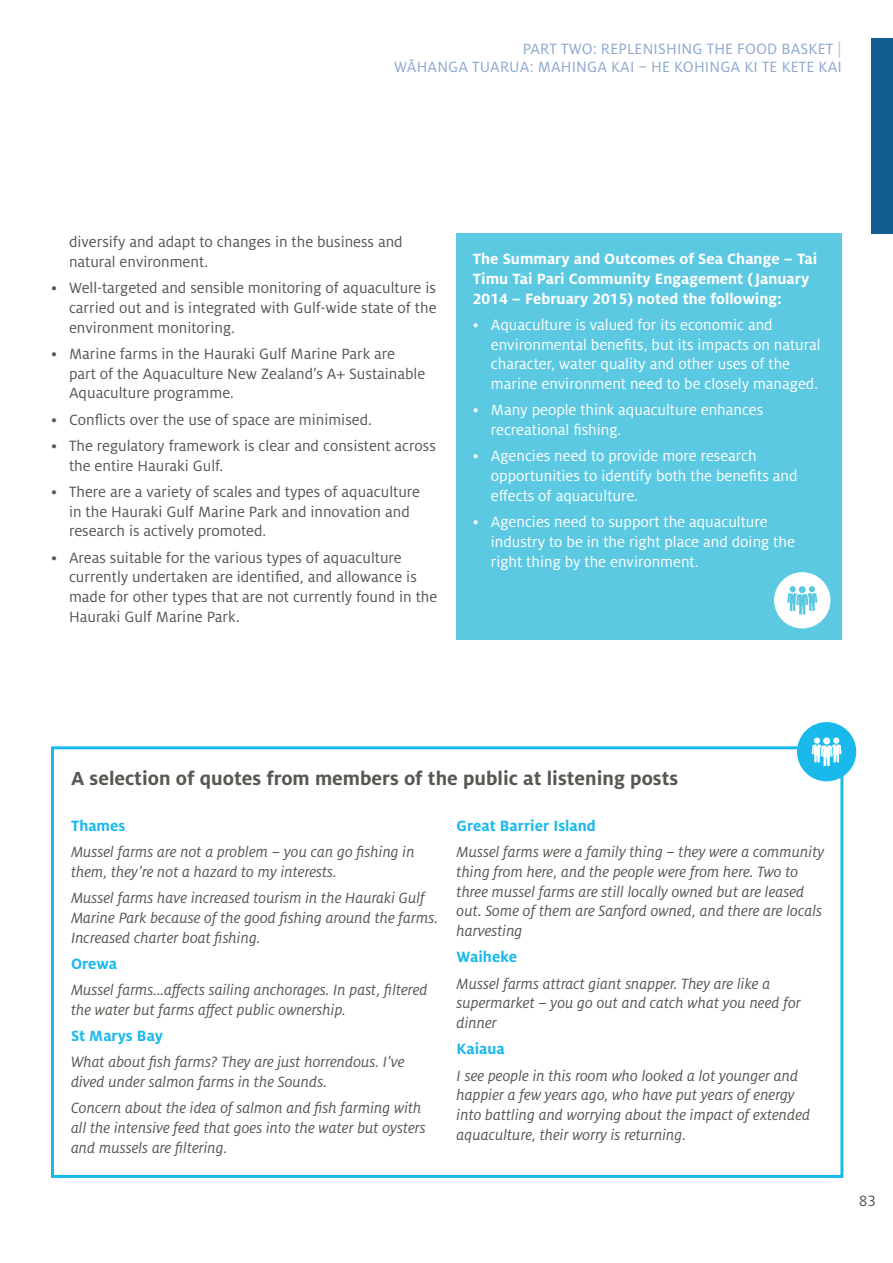
<style>
.page{position:relative;width:893px;height:1263px;background:#fff}
.page>*{position:absolute;margin:0;border:0;box-sizing:border-box;transform-origin:0 0}
.t1{font:700 21px "Milo Pro";color:#585752}
.t2{font:italic 16.5px/19.8px "Milo Pro";color:#585752}
.t3{font:16.5px/19.8px "Milo Pro";color:#585752}
.t4{font:16.5px/19.8px "Milo Pro";color:#fff}
.t5{font:700 16.5px/19.8px "Milo Pro";color:#fff}
.t6{font:16.5px/18px "Milo Pro";letter-spacing:.01em;color:#8ea8cf;text-align:right}
.t7{font:700 16.5px "Milo Pro";color:#1ab9ec}
.s1{color:#acbddb}
</style>
<div class="page">
<div style="left:872px;top:38px;width:21px;height:196px;background:#125d90"></div>
<div style="left:51px;top:746px;width:792px;height:432px;border:3px solid #1ab9ec"></div>
<div style="left:797px;top:722px;width:59px;height:59px;background:#1ab9ec;border-radius:50%"></div>
<svg style="left:812px;top:737px;width:30px;height:29px"></svg>
<div style="left:456px;top:234px;width:386px;height:406px;background:#5cc9e3"></div>
<div style="left:773px;top:571px;width:59px;height:59px;background:#fff;border-radius:50%"></div>
<div style="left:771px;top:569px;width:62px;height:62px;border:3px solid #5cc9e3;border-radius:50%"></div>
<svg style="left:787px;top:586px;width:30px;height:28px"></svg>
<p class="t6" style="left:394px;top:40px;width:449px">PART TWO: REPLENISHING THE FOOD BASKET <span class="s1">|<br></span>WĀHANGA TUARUA: MAHINGA KAI – HE KOHINGA KI TE KETE KAI</p>
<p class="t3" style="left:69px;top:232px;width:335px">diversify and adapt to changes in the business and natural environment.</p>
<p class="t3" style="left:69px;top:278px;width:369px;text-align:justify;text-indent:-18px">• Well-targeted and sensible monitoring of aquaculture is carried out and is integrated with Gulf-wide state of the environment monitoring.</p>
<p class="t3" style="left:69px;top:344px;width:358px;text-indent:-18px">• Marine farms in the Hauraki Gulf Marine Park are part of the Aquaculture New Zealand’s A+ Sustainable<br>Aquaculture programme.</p>
<p class="t3" style="left:51px;top:410px;width:322px">• Conflicts over the use of space are minimised.</p>
<p class="t3" style="left:69px;top:436px;width:368px;text-indent:-18px">• The regulatory framework is clear and consistent across the entire Hauraki Gulf.</p>
<p class="t3" style="left:69px;top:482px;width:353px;text-indent:-18px">• There are a variety of scales and types of aquaculture in the Hauraki Gulf Marine Park and innovation and research is actively promoted.</p>
<p class="t3" style="left:69px;top:548px;width:370px;text-indent:-18px">• Areas suitable for the various types of aquaculture currently undertaken are identified, and allowance is made for other types that are not currently found in the Hauraki Gulf Marine Park.</p>
<p class="t5" style="left:473px;top:249px;width:346px">The Summary and Outcomes of Sea Change – Tai<br>Timu Tai Pari Community Engagement (January<br>2014 – February 2015) noted the following:</p>
<p class="t4" style="left:491px;top:315px;width:331px;text-indent:-18px">• Aquaculture is valued for its economic and environmental benefits, but its impacts on natural character, water quality and other uses of the marine environment need to be closely managed.</p>
<p class="t4" style="left:491px;top:400px;width:274px;text-indent:-18px">• Many people think aquaculture enhances recreational fishing.</p>
<p class="t4" style="left:491px;top:446px;width:308px;text-indent:-18px">• Agencies need to provide more research opportunities to identify both the benefits and effects of aquaculture.</p>
<p class="t4" style="left:491px;top:512px;width:306px;text-indent:-18px">• Agencies need to support the aquaculture industry to be in the right place and doing the right thing by the environment.</p>
<p class="t1" style="left:71px;top:767px;width:609px">A selection of quotes from members of the public at listening posts</p>
<p class="t7" style="left:71px;top:816px;width:56px">Thames</p>
<p class="t2" style="left:71px;top:842px;width:345px">Mussel farms are not a problem – you can go fishing in them, they’re not a hazard to my interests.</p>
<p class="t2" style="left:71px;top:888px;width:368px">Mussel farms have increased tourism in the Hauraki Gulf<br>Marine Park because of the good fishing around the farms.<br>Increased charter boat fishing.</p>
<p class="t7" style="left:71px;top:954px;width:48px">Orewa</p>
<p class="t2" style="left:71px;top:980px;width:358px">Mussel farms...affects sailing anchorages. In past, filtered the water but farms affect public ownership.</p>
<p class="t7" style="left:71px;top:1026px;width:94px">St Marys Bay</p>
<p class="t2" style="left:71px;top:1052px;width:335px">What about fish farms? They are just horrendous. I’ve dived under salmon farms in the Sounds.</p>
<p class="t2" style="left:71px;top:1098px;width:356px">Concern about the idea of salmon and fish farming with all the intensive feed that goes into the water but oysters and mussels are filtering.</p>
<p class="t7" style="left:457px;top:816px;width:141px">Great Barrier Island</p>
<p class="t2" style="left:457px;top:842px;width:369px">Mussel farms were a family thing – they were a community thing from here, and the people were from here. Two to three mussel farms are still locally owned but are leased out. Some of them are Sanford owned, and there are locals harvesting</p>
<p class="t7" style="left:457px;top:948px;width:62px">Waiheke</p>
<p class="t2" style="left:457px;top:973px;width:346px">Mussel farms attract giant snapper. They are like a supermarket – you go out and catch what you need for dinner</p>
<p class="t7" style="left:457px;top:1040px;width:50px">Kaiaua</p>
<p class="t2" style="left:457px;top:1065px;width:355px">I see people in this room who looked a lot younger and happier a few years ago, who have put years of energy into battling and worrying about the impact of extended aquaculture, their worry is returning.</p>
<p class="t3" style="left:859px;top:1191px;width:19px">83</p>
</div>
